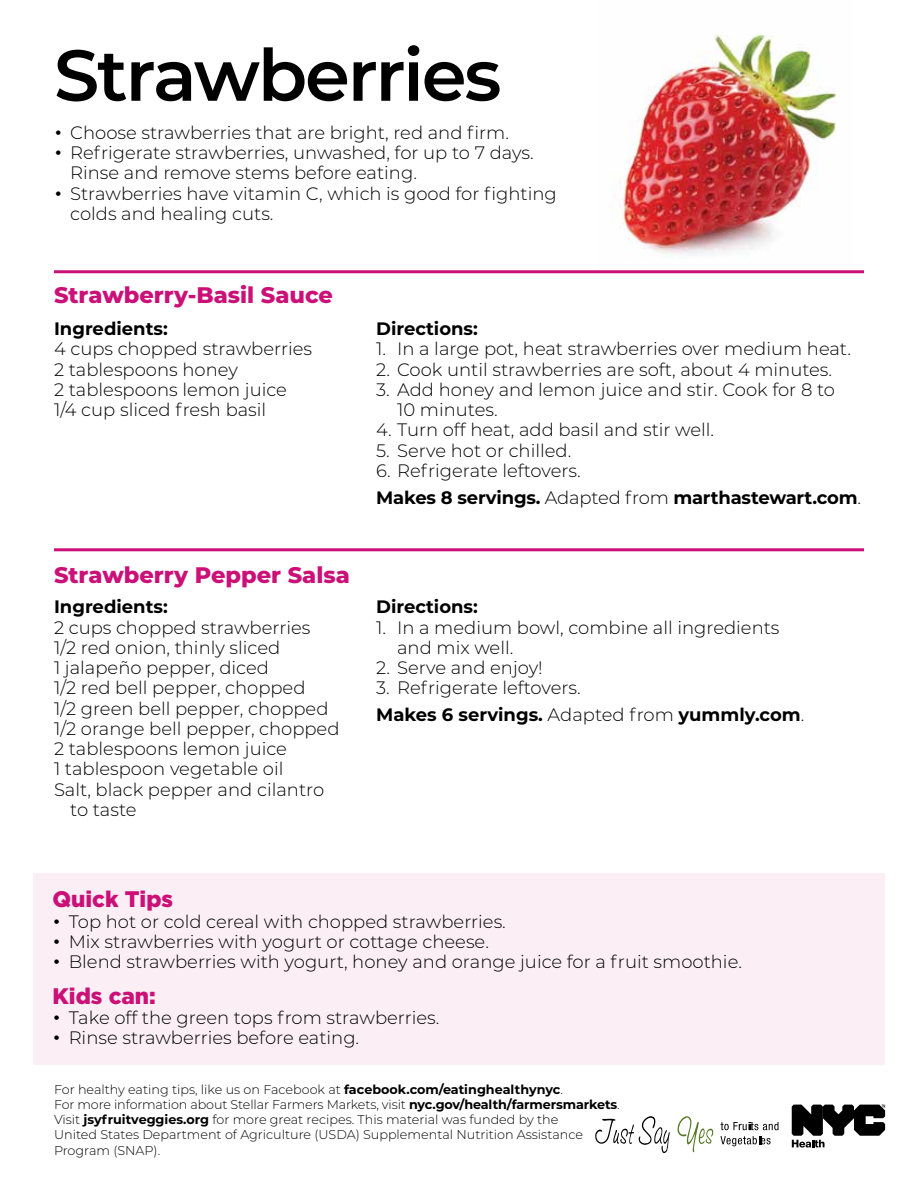
<style>
.page{position:relative;width:918px;height:1188px;background:#fff}
.page>*{position:absolute;margin:0;border:0;box-sizing:border-box;transform-origin:0 0}
.t1{font:600 72px "Montserrat";letter-spacing:-.03em;color:#000}
.t2{font:800 22.5px "Montserrat";color:#cb1077}
.t3{font:900 22.5px "Gotham";color:#cb1077}
.t4{font:300 18px/20.2px "Montserrat";color:#000}
.t5{font:700 18px "Montserrat";color:#000}
.t6{font:300 12.75px/15.3px "Montserrat";color:#000}
.s1{font-family:"Gotham"}
.s2{font-weight:700}
</style>
<div class="page">
<img style="left:595px;top:34px;width:258px;height:240px">
<div style="left:33px;top:873px;width:852px;height:191px;background:#fbeff5"></div>
<hr style="left:54px;top:548px;width:810px;height:3px;background:#cb1077">
<hr style="left:54px;top:270px;width:810px;height:3px;background:#cb1077">
<svg style="left:792px;top:1105px;width:93px;height:43px"></svg>
<svg style="left:721px;top:1122px;width:58px;height:8px"></svg>
<svg style="left:720px;top:1136px;width:51px;height:10px"></svg>
<svg style="left:595px;top:1116px;width:75px;height:37px"></svg>
<svg style="left:677px;top:1116px;width:36px;height:36px"></svg>
<h1 class="t1" style="left:54px;top:24px;width:449px">Strawberries</h1>
<p class="t4" style="left:54px;top:122px;width:456px"><span class="s1">•</span> Choose strawberries that are bright, red and firm.</p>
<p class="t4" style="left:70px;top:142px;width:465px;text-indent:-16px"><span class="s1">•</span> Refrigerate strawberries, unwashed, for up to 7 days.<br>Rinse and remove stems before eating.</p>
<p class="t4" style="left:70px;top:183px;width:488px;text-indent:-16px"><span class="s1">•</span> Strawberries have vitamin C, which is good for fighting colds and healing cuts.</p>
<p class="t2" style="left:54px;top:279px;width:280px">Strawberry-Basil Sauce</p>
<p class="t5" style="left:54px;top:316px;width:115px">Ingredients:</p>
<p class="t4" style="left:54px;top:338px;width:260px">4 cups chopped strawberries<br>2 tablespoons honey<br>2 tablespoons lemon juice<br>1/4 cup sliced fresh basil</p>
<p class="t2" style="left:54px;top:559px;width:297px">Strawberry Pepper Salsa</p>
<p class="t5" style="left:54px;top:594px;width:115px">Ingredients:</p>
<p class="t4" style="left:54px;top:616px;width:258px">2 cups chopped strawberries</p>
<p class="t4" style="left:54px;top:637px;width:228px">1/2 red onion, thinly sliced</p>
<p class="t4" style="left:54px;top:657px;width:216px">1 jalapeño pepper, diced</p>
<p class="t4" style="left:54px;top:677px;width:253px">1/2 red bell pepper, chopped</p>
<p class="t4" style="left:54px;top:697px;width:276px">1/2 green bell pepper, chopped</p>
<p class="t4" style="left:54px;top:718px;width:287px">1/2 orange bell pepper, chopped</p>
<p class="t4" style="left:54px;top:738px;width:235px">2 tablespoons lemon juice</p>
<p class="t4" style="left:54px;top:758px;width:231px">1 tablespoon vegetable oil</p>
<p class="t4" style="left:54px;top:778px;width:272px">Salt, black pepper and cilantro</p>
<p class="t4" style="left:70px;top:799px;width:68px">to taste</p>
<p class="t5" style="left:376px;top:316px;width:103px">Directions:</p>
<p class="t4" style="left:376px;top:338px;width:476px">1. In a large pot, heat strawberries over medium heat.</p>
<p class="t4" style="left:376px;top:358px;width:458px">2. Cook until strawberries are soft, about 4 minutes.</p>
<p class="t4" style="left:397px;top:379px;width:439px;text-indent:-21px">3. Add honey and lemon juice and stir. Cook for 8 to<br>10 minutes.</p>
<p class="t4" style="left:376px;top:419px;width:340px">4. Turn off heat, add basil and stir well.</p>
<p class="t4" style="left:376px;top:439px;width:197px">5. Serve hot or chilled.</p>
<p class="t4" style="left:376px;top:456px;width:486px;line-height:27px">6. Refrigerate leftovers.<br><span class="s2">Makes 8 servings.</span> Adapted from <span class="s2">marthastewart.com</span>.</p>
<p class="t5" style="left:376px;top:594px;width:103px">Directions:</p>
<p class="t4" style="left:397px;top:616px;width:384px;text-indent:-21px">1. In a medium bowl, combine all ingredients and mix well.</p>
<p class="t4" style="left:376px;top:657px;width:168px">2. Serve and enjoy!</p>
<p class="t4" style="left:376px;top:674px;width:430px;line-height:27px">3. Refrigerate leftovers.<br><span class="s2">Makes 6 servings.</span> Adapted from <span class="s2">yummly.com</span>.</p>
<p class="t3" style="left:52px;top:884px;width:122px">Quick Tips</p>
<p class="t4" style="left:52px;top:911px;width:455px"><span class="s1">•</span> Top hot or cold cereal with chopped strawberries.</p>
<p class="t4" style="left:52px;top:931px;width:438px"><span class="s1">•</span> Mix strawberries with yogurt or cottage cheese.</p>
<p class="t4" style="left:52px;top:951px;width:691px"><span class="s1">•</span> Blend strawberries with yogurt, honey and orange juice for a fruit smoothie.</p>
<p class="t3" style="left:52px;top:980px;width:105px">Kids can:</p>
<p class="t4" style="left:52px;top:1007px;width:388px"><span class="s1">•</span> Take off the green tops from strawberries.</p>
<p class="t4" style="left:52px;top:1027px;width:308px"><span class="s1">•</span> Rinse strawberries before eating.</p>
<p class="t6" style="left:54px;top:1081px;width:567px">For healthy eating tips, like us on Facebook at <span class="s2">facebook.com/eatinghealthynyc</span>.<br>For more information about Stellar Farmers Markets, visit <span class="s2">nyc.gov/health/farmersmarkets</span>.<br>Visit <span class="s2">jsyfruitveggies.org</span> for more great recipes. This material was funded by the<br>United States Department of Agriculture (USDA) Supplemental Nutrition Assistance Program (SNAP).</p>
</div>
